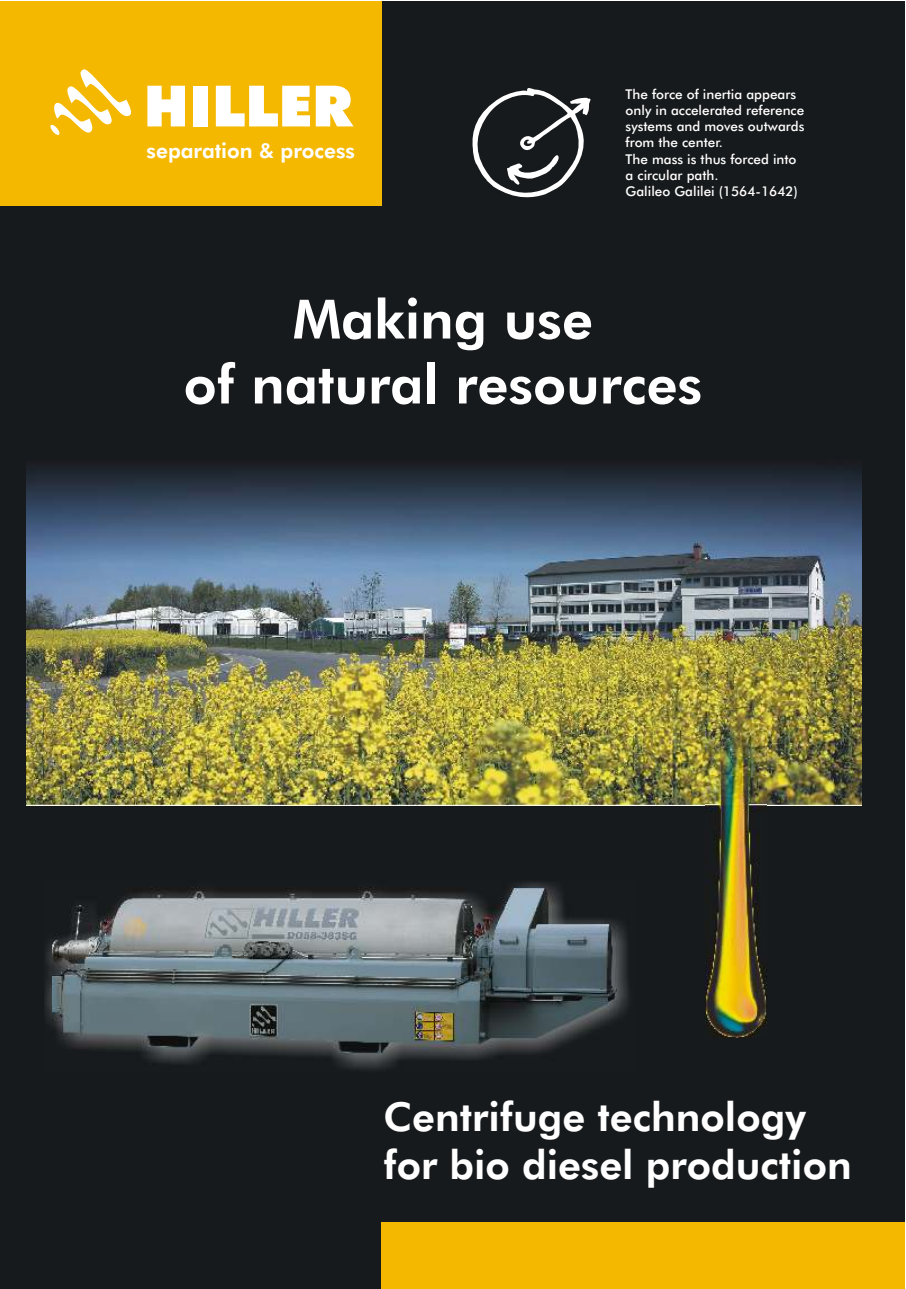
<style>
.page{position:relative;width:906px;height:1289px;background:#fff}
.page>*{position:absolute;margin:0;border:0;box-sizing:border-box;transform-origin:0 0}
.t1{font:800 54.15px/64.9px "Futura BT";color:#fff;text-align:center}
.t2{font:800 39.9px/47.8px "Futura BT";color:#fff}
.t3{font:800 20.85px "Futura BT";color:#fff}
.t4{font:500 13.5px/16.2px "Futura BT";color:#fff}
</style>
<div class="page">
<div style="left:0;top:1px;width:904px;height:1287px;background:#171a1c"></div>
<div style="left:0;top:1px;width:381px;height:204px;background:#f5b800"></div>
<div style="left:381px;top:1222px;width:523px;height:66px;background:#f5b800"></div>
<svg style="left:472px;top:88px;width:119px;height:109px"></svg>
<img style="left:26px;top:466px;width:836px;height:339px">
<img style="left:45px;top:882px;width:584px;height:188px">
<img style="left:52px;top:887px;width:565px;height:166px">
<img style="left:705px;top:722px;width:61px;height:315px">
<svg style="left:147px;top:86px;width:38px;height:40px"></svg>
<div style="left:193px;top:86px;width:15px;height:40px;background:#fff"></div>
<svg style="left:216px;top:86px;width:94px;height:40px"></svg>
<svg style="left:316px;top:86px;width:37px;height:40px"></svg>
<svg style="left:50px;top:69px;width:82px;height:66px"></svg>
<h3 class="t3" style="left:147px;top:142px;width:210px">separation &amp; process</h3>
<p class="t4" style="left:625px;top:87px;width:180px">The force of inertia appears only in accelerated reference systems and moves outwards from the center.<br>The mass is thus forced into a circular path.<br>Galileo Galilei (1564-1642)</p>
<h1 class="t1" style="left:184px;top:292px;width:520px">Making use<br>of natural resources</h1>
<h2 class="t2" style="left:383px;top:1096px;width:470px">Centrifuge technology for bio diesel production</h2>
</div>
